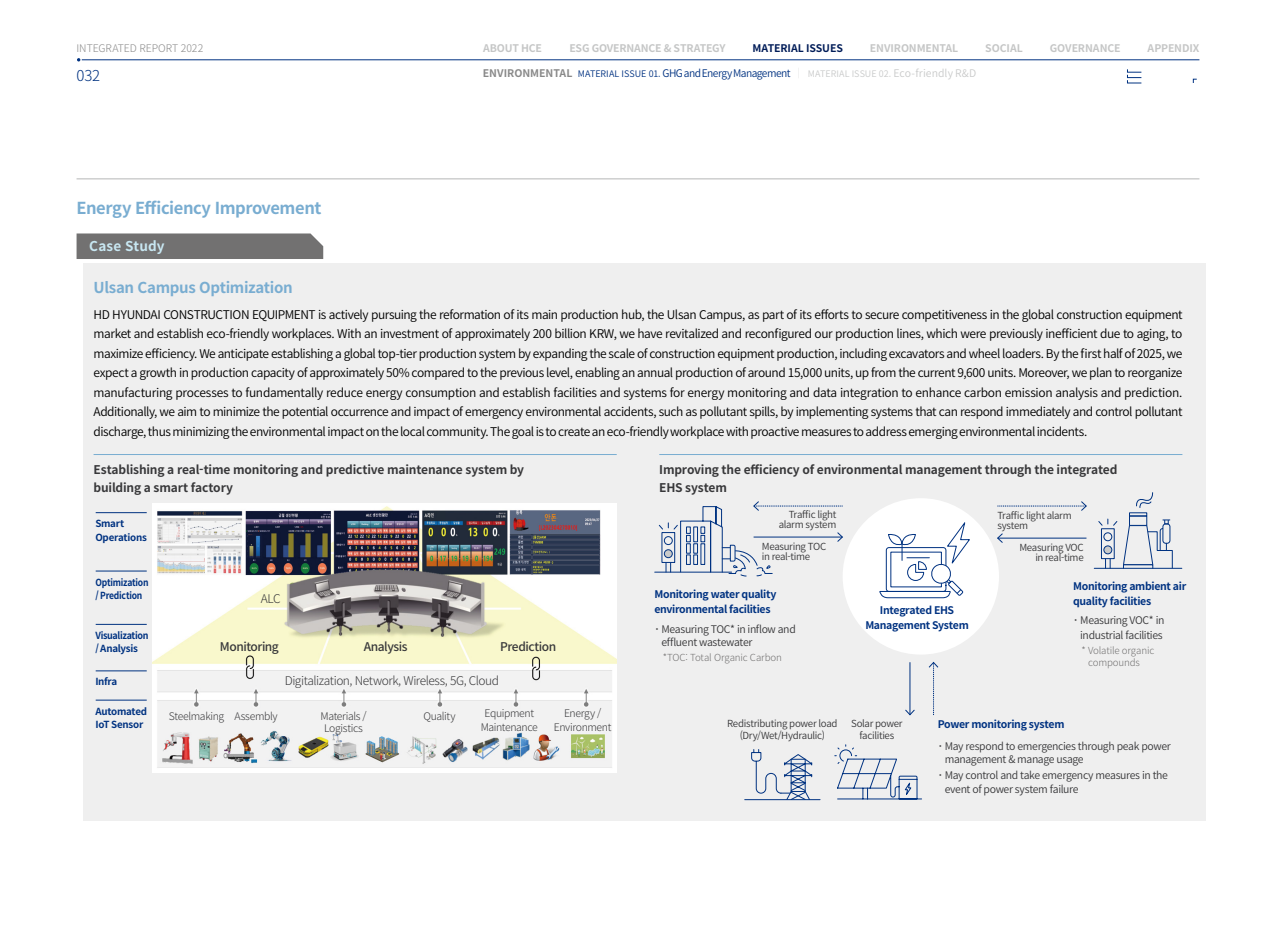
<style>
.page{position:relative;width:1276px;height:936px;background:#fff}
.page>*{position:absolute;margin:0;border:0;box-sizing:border-box;transform-origin:0 0}
.t1{font:700 16.5px "Noto Sans CJ Kkr";letter-spacing:-.025em;color:#79add1}
.t2{font:700 15px "Noto Sans CJ Kkr";letter-spacing:-.02em;color:#79add1}
.t3{font:300 15px "Noto Sans CJ Kkr";color:#003281}
.t4{font:700 13.5px "Noto Sans CJ Kkr";letter-spacing:.01em;color:#c8e7f2}
.t5{font:600 12px/19.5px "Noto Sans CJ Kkr";letter-spacing:-.04em;color:#000;text-align:justify}
.t6{font:700 12px/18px "Noto Sans CJ Kkr";letter-spacing:-.015em;color:#38383a}
.t7{font:300 12px "Noto Sans CJ Kkr";letter-spacing:-.04em;color:#38383a}
.t8{font:500 12px "Noto Sans CJ Kkr";letter-spacing:-.04em;color:#38383a}
.t9{font:600 10.5px/13.5px "Noto Sans CJ Kkr";letter-spacing:-.035em;color:#38383a}
.t10{font:700 10.5px/15px "Noto Sans CJ Kkr";letter-spacing:-.03em;color:#003281}
.t11{font:300 10.5px/13.5px "Noto Sans CJ Kkr";letter-spacing:-.04em;color:#38383a;text-align:center}
.t12{font:600 10.5px "Noto Sans CJ Kkr";letter-spacing:-.05em;color:#003281}
.t13{font:700 10.5px "Noto Sans CJ Kkr";letter-spacing:-.015em;color:#c5c6c6}
.t14{font:300 10.5px "Noto Sans CJ Kkr";letter-spacing:-.005em;color:#898989}
.t15{font:700 10.5px "Noto Sans CJ Kkr";letter-spacing:-.01em;color:#001c58}
.t16{font:600 9.75px/10.5px "Noto Sans CJ Kkr";letter-spacing:-.03em;color:#38383a;text-align:right}
.t17{font:300 9.75px/12px "Noto Sans CJ Kkr";letter-spacing:-.015em;color:#727171}
.t18{font:700 9.75px/13.5px "Noto Sans CJ Kkr";letter-spacing:-.03em;color:#003281}
.t19{font:700 9.75px/13.5px "Noto Sans CJ Kkr";letter-spacing:-.03em;color:#003281;scale:.88 1}
.t20{font:700 9.75px/13.5px "Noto Sans CJ Kkr";letter-spacing:-.03em;color:#003281;scale:.92 1}
.s1{font-weight:700;color:#898989}
.s2{font-size:9px}
.s3{color:#dcdddd}
.s4{font-size:9px;color:#c9caca}
.s5{color:#c9caca}
</style>
<div class="page">
<hr style="left:82px;top:60px;width:1117px;height:1px;background:#003281">
<svg style="left:1127px;top:69px;width:15px;height:14px"></svg>
<hr style="left:77px;top:179px;width:1122px;height:1px;background:#b5b6b6">
<div style="left:83px;top:263px;width:1122px;height:558px;background:#efefef"></div>
<div style="left:77px;top:233px;width:246px;height:26px;background:#727171"></div>
<hr style="left:94px;top:454px;width:523px;height:1px;background:#79add1">
<hr style="left:659px;top:454px;width:523px;height:1px;background:#79add1">
<svg style="left:751px;top:749px;width:62px;height:50px"></svg>
<hr style="left:744px;top:799px;width:76px;height:1px;background:#003281">
<svg style="left:834px;top:744px;width:88px;height:55px"></svg>
<hr style="left:997px;top:538px;width:89px;height:1px;background:#003281">
<svg style="left:997px;top:533px;width:6px;height:10px"></svg>
<svg style="left:997px;top:501px;width:89px;height:10px"></svg>
<div style="left:1129px;top:515px;width:18px;height:10px;border:1px solid #003281"></div>
<svg style="left:1136px;top:492px;width:18px;height:16px"></svg>
<hr style="left:1094px;top:568px;width:87px;height:1px;background:#003281">
<svg style="left:1097px;top:519px;width:76px;height:49px"></svg>
<hr style="left:655px;top:571px;width:76px;height:1px;background:#003281">
<svg style="left:658px;top:501px;width:185px;height:75px"></svg>
<div style="left:842px;top:498px;width:157px;height:156px;background:#fff;border-radius:50%"></div>
<svg style="left:879px;top:522px;width:91px;height:76px"></svg>
<hr style="left:909px;top:662px;width:1px;height:52px;background:#003281">
<svg style="left:905px;top:709px;width:10px;height:6px"></svg>
<svg style="left:928px;top:662px;width:10px;height:53px"></svg>
<img style="left:152px;top:504px;width:465px;height:265px">
<hr style="left:96px;top:512px;width:51px;height:1px;background:#003281">
<hr style="left:96px;top:570px;width:51px;height:1px;background:#003281">
<hr style="left:96px;top:624px;width:51px;height:1px;background:#003281">
<hr style="left:96px;top:670px;width:51px;height:1px;background:#003281">
<hr style="left:96px;top:699px;width:51px;height:1px;background:#003281">
<p class="t14" style="left:77px;top:42px;width:128px">INTEGRATED REPORT 2022</p>
<p class="t13" style="left:483px;top:42px;width:60px">ABOUT HCE</p>
<p class="t13" style="left:569px;top:42px;width:158px">ESG GOVERNANCE &amp; STRATEGY</p>
<p class="t15" style="left:752px;top:42px;width:92px">MATERIAL ISSUES</p>
<p class="t13" style="left:870px;top:42px;width:90px">ENVIRONMENTAL</p>
<p class="t13" style="left:985px;top:42px;width:39px">SOCIAL</p>
<p class="t13" style="left:1049px;top:42px;width:72px">GOVERNANCE</p>
<p class="t13" style="left:1147px;top:42px;width:53px">APPENDIX</p>
<p class="t3" style="left:77px;top:67px;width:25px">032</p>
<p class="t12" style="left:483px;top:68px;width:495px"><span class="s1">ENVIRONMENTAL</span> <span class="s2">MATERIAL ISSUE 01.</span> GHG and Energy Management <span class="s3">│</span> <span class="s4">MATERIAL ISSUE 02.</span> <span class="s5">Eco-friendly R&amp;D</span></p>
<h1 class="t1" style="left:77px;top:199px;width:246px">Energy Efficiency Improvement</h1>
<p class="t4" style="left:89px;top:239px;width:77px">Case Study</p>
<p class="t2" style="left:94px;top:279px;width:201px">Ulsan Campus Optimization</p>
<p class="t5" style="left:94px;top:305px;width:1090px">HD HYUNDAI CONSTRUCTION EQUIPMENT is actively pursuing the reformation of its main production hub, the Ulsan Campus, as part of its efforts to secure competitiveness in the global construction equipment market and establish eco-friendly workplaces. With an investment of approximately 200 billion KRW, we have revitalized and reconfigured our production lines, which were previously inefficient due to aging, to maximize efficiency. We anticipate establishing a global top-tier production system by expanding the scale of construction equipment production, including excavators and wheel loaders. By the first half of 2025, we expect a growth in production capacity of approximately 50% compared to the previous level, enabling an annual production of around 15,000 units, up from the current 9,600 units. Moreover, we plan to reorganize manufacturing processes to fundamentally reduce energy consumption and establish facilities and systems for energy monitoring and data integration to enhance carbon emission analysis and prediction.<br>Additionally, we aim to minimize the potential occurrence and impact of emergency environmental accidents, such as pollutant spills, by implementing systems that can respond immediately and control pollutant discharge, thus minimizing the environmental impact on the local community. The goal is to create an eco-friendly workplace with proactive measures to address emerging environmental incidents.</p>
<p class="t6" style="left:94px;top:460px;width:432px">Establishing a real-time monitoring and predictive maintenance system by building a smart factory</p>
<p class="t6" style="left:659px;top:460px;width:460px">Improving the efficiency of environmental management through the integrated<br>EHS system</p>
<p class="t18" style="left:95px;top:517px;width:53px">Smart<br>Operations</p>
<p class="t19" style="left:95px;top:575px;width:62px">Optimization / Prediction</p>
<p class="t20" style="left:95px;top:628px;width:59px">Visualization / Analysis</p>
<p class="t18" style="left:95px;top:675px;width:24px">Infra</p>
<p class="t18" style="left:95px;top:704px;width:53px">Automated<br>IoT Sensor</p>
<p class="t7" style="left:261px;top:591px;width:21px">ALC</p>
<p class="t8" style="left:220px;top:639px;width:61px">Monitoring</p>
<p class="t8" style="left:364px;top:639px;width:45px">Analysis</p>
<p class="t8" style="left:500px;top:639px;width:57px">Prediction</p>
<p class="t7" style="left:285px;top:674px;width:216px">Digitalization, Network, Wireless, 5G, Cloud</p>
<p class="t11" style="left:169px;top:709px;width:110px">Steelmaking Assembly</p>
<p class="t11" style="left:320px;top:710px;width:48px;line-height:12px">Materials /<br>Logistics</p>
<p class="t11" style="left:424px;top:709px;width:33px">Quality</p>
<p class="t11" style="left:481px;top:706px;width:59px">Equipment<br>Maintenance</p>
<p class="t11" style="left:554px;top:706px;width:59px">Energy /<br>Environment</p>
<p class="t16" style="left:778px;top:509px;width:59px">Traffic light alarm system</p>
<p class="t16" style="left:762px;top:541px;width:66px;text-align:left">Measuring TOC in real-time</p>
<p class="t10" style="left:654px;top:587px;width:124px">Monitoring water quality environmental facilities</p>
<p class="t9" style="left:661px;top:622px;width:136px;text-indent:-7px">･ Measuring TOC* in inflow and effluent wastewater</p>
<p class="t17" style="left:663px;top:651px;width:121px">*TOC: Total Organic Carbon</p>
<p class="t10" style="left:865px;top:602px;width:105px;text-align:center">Integrated EHS<br>Management System</p>
<p class="t16" style="left:997px;top:510px;width:76px;text-align:left">Traffic light alarm system</p>
<p class="t16" style="left:1019px;top:542px;width:66px">Measuring VOC in real-time</p>
<p class="t10" style="left:1073px;top:579px;width:115px">Monitoring ambient air quality facilities</p>
<p class="t9" style="left:1073px;top:613px;width:93px;line-height:14.2px;text-align:center">･ Measuring VOC* in industrial facilities</p>
<p class="t17" style="left:1088px;top:645px;width:68px;text-indent:-6px">* Volatile organic compounds</p>
<p class="t16" style="left:727px;top:718px;width:112px">Redistributing power load</p>
<p class="t10" style="left:937px;top:717px;width:128px">Power monitoring system</p>
<p class="t16" style="left:740px;top:730px;width:87px">(Dry/Wet/Hydraulic)</p>
<p class="t16" style="left:851px;top:717px;width:53px;line-height:12px;text-align:center">Solar power facilities</p>
<p class="t9" style="left:945px;top:739px;width:227px;text-indent:-7px">･ May respond to emergencies through peak power management &amp; manage usage</p>
<p class="t9" style="left:945px;top:768px;width:225px;text-indent:-7px">･ May control and take emergency measures in the event of power system failure</p>
</div>
